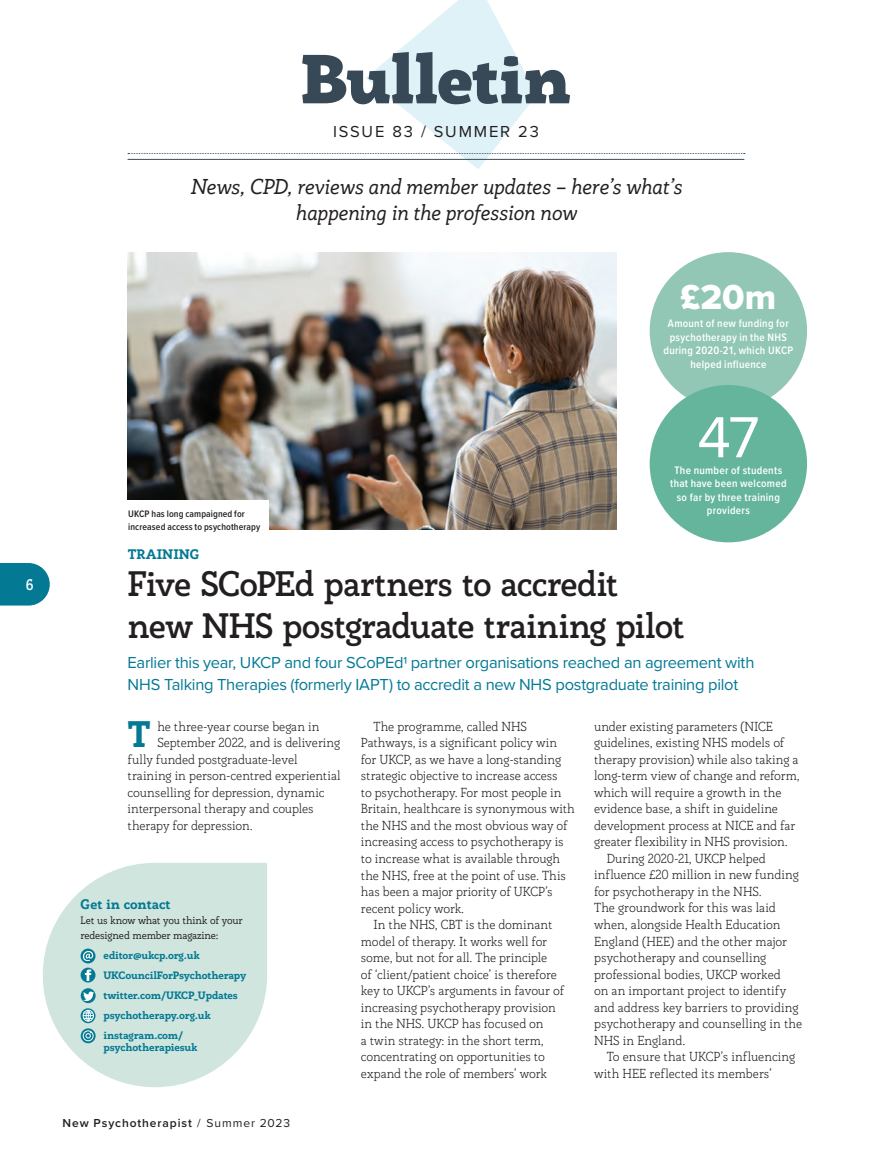
<style>
.page{position:relative;width:872px;height:1170px;background:#fff}
.page>*{position:absolute;margin:0;border:0;box-sizing:border-box;transform-origin:0 0}
.t1{font:900 67.5px "Rogliano";letter-spacing:-.035em;color:#374956}
.t2{font:60px "Proxima Nova";color:#fff}
.t3{font:36px "Proxima Nova Extrabld";color:#fff}
.t4{font:800 36px "Rogliano";color:#037994}
.t5{font:700 34.5px/42px "Rogliano";letter-spacing:-.035em;color:#231f20}
.t6{font:italic 21px/25.5px "Rogliano";letter-spacing:-.01em;color:#231f20;text-align:center}
.t7{font:16.5px/22.5px "Proxima Nova";letter-spacing:-.015em;color:#037994}
.t8{font:16.5px "Proxima Nova";letter-spacing:.105em;color:#231f20}
.t9{font:700 15px "Rogliano";color:#fff}
.t10{font:800 13.5px "Rogliano";letter-spacing:-.005em;color:#037994}
.t11{font:300 12.75px "Rogliano";letter-spacing:-.005em;color:#231f20}
.t12{font:600 12px "Proxima Nova";letter-spacing:.075em;color:#231f20}
.t13{font:600 11.25px/13.5px "Proxima Nova Cond";letter-spacing:.025em;color:#fff;text-align:center}
.t14{font:800 10.5px/20.1px "Rogliano";letter-spacing:-.02em;color:#037994}
.t15{font:10.5px/15px "Rogliano";letter-spacing:-.02em;color:#231f20}
.t16{font:600 9.75px/13.5px "Proxima Nova Cond";letter-spacing:.01em;color:#231f20}
.s1{font-weight:400}
</style>
<div class="page">
<svg style="left:0;top:563px;width:50px;height:42px;background:#1a859d"></svg>
<div style="left:649px;top:252px;width:158px;height:157px;background:#92c7b6;border-radius:50%"></div>
<svg style="left:128px;top:0;width:617px;height:169px"></svg>
<hr style="left:128px;top:159px;width:616px;height:1px;background:#374956">
<img style="left:128px;top:252px;width:489px;height:278px">
<div style="left:649px;top:385px;width:158px;height:157px;background:#65b59d;border-radius:50%"></div>
<svg style="left:43px;top:863px;width:224px;height:224px;fill:#cfe5dd"></svg>
<svg style="left:81px;top:988px;width:15px;height:15px"></svg>
<svg style="left:83px;top:991px;width:11px;height:9px"></svg>
<svg style="left:81px;top:967px;width:14px;height:15px"></svg>
<svg style="left:85px;top:969px;width:6px;height:11px"></svg>
<svg style="left:81px;top:1008px;width:14px;height:15px"></svg>
<div style="left:83px;top:1009px;width:11px;height:12px;border:1px solid #fff;border-radius:50%"></div>
<svg style="left:83px;top:1009px;width:10px;height:12px"></svg>
<svg style="left:81px;top:948px;width:14px;height:15px"></svg>
<svg style="left:83px;top:950px;width:10px;height:10px"></svg>
<svg style="left:81px;top:1028px;width:15px;height:15px"></svg>
<div style="left:83px;top:1030px;width:11px;height:11px;border:1px solid #fff;border-radius:50%"></div>
<svg style="left:86px;top:1031px;width:6px;height:7px"></svg>
<div style="left:120px;top:500px;width:149px;height:38px;background:#fff"></div>
<p class="t9" style="left:26px;top:574px;width:9px">6</p>
<h1 class="t1" style="left:300px;top:36px;width:273px">Bulletin</h1>
<p class="t8" style="left:333px;top:119px;width:207px">ISSUE 83 / SUMMER 23</p>
<h3 class="t6" style="left:190px;top:174px;width:493px">News, CPD, reviews and member updates – here’s what’s happening in the profession now</h3>
<h3 class="t3" style="left:680px;top:270px;width:98px">£20m</h3>
<p class="t13" style="left:663px;top:316px;width:131px">Amount of new funding for psychotherapy in the NHS during 2020-21, which UKCP helped influence</p>
<p class="t16" style="left:128px;top:506px;width:134px">UKCP has long campaigned for increased access to psychotherapy</p>
<p class="t10" style="left:128px;top:545px;width:73px">TRAINING</p>
<h2 class="t2" style="left:697px;top:392px;width:64px">47</h2>
<p class="t13" style="left:670px;top:463px;width:118px">The number of students that have been welcomed so far by three training providers</p>
<h3 class="t5" style="left:128px;top:562px;width:559px">Five SCoPEd partners to accredit new NHS postgraduate training pilot</h3>
<p class="t7" style="left:128px;top:650px;width:628px">Earlier this year, UKCP and four SCoPEd1 partner organisations reached an agreement with<br>NHS Talking Therapies (formerly IAPT) to accredit a new NHS postgraduate training pilot</p>
<h3 class="t4" style="left:128px;top:710px;width:25px">T</h3>
<p class="t11" style="left:157px;top:718px;width:164px">he three-year course began in</p>
<p class="t11" style="left:157px;top:734px;width:184px">September 2022, and is delivering</p>
<p class="t11" style="left:128px;top:751px;width:171px">fully funded postgraduate-level</p>
<p class="t11" style="left:128px;top:767px;width:214px">training in person-centred experiential</p>
<p class="t11" style="left:128px;top:784px;width:199px">counselling for depression, dynamic</p>
<p class="t11" style="left:128px;top:800px;width:187px">interpersonal therapy and couples</p>
<p class="t11" style="left:128px;top:817px;width:127px">therapy for depression.</p>
<p class="t10" style="left:81px;top:895px;width:92px">Get in contact</p>
<p class="t15" style="left:81px;top:912px;width:164px">Let us know what you think of your redesigned member magazine:</p>
<p class="t14" style="left:103px;top:945px;width:144px">editor@ukcp.org.uk<br>UKCouncilForPsychotherapy twitter.com/UKCP_Updates psychotherapy.org.uk instagram.com/</p>
<p class="t14" style="left:103px;top:1037px;width:96px">psychotherapiesuk</p>
<p class="t12" style="left:63px;top:1114px;width:229px">New Psychotherapist <span class="s1">/ Summer 2023</span></p>
<p class="t11" style="left:373px;top:718px;width:155px">The programme, called NHS</p>
<p class="t11" style="left:361px;top:734px;width:198px">Pathways, is a significant policy win</p>
<p class="t11" style="left:361px;top:751px;width:202px">for UKCP, as we have a long-standing</p>
<p class="t11" style="left:361px;top:767px;width:198px">strategic objective to increase access</p>
<p class="t11" style="left:361px;top:784px;width:202px">to psychotherapy. For most people in</p>
<p class="t11" style="left:361px;top:800px;width:215px">Britain, healthcare is synonymous with</p>
<p class="t11" style="left:361px;top:817px;width:208px">the NHS and the most obvious way of</p>
<p class="t11" style="left:361px;top:833px;width:204px">increasing access to psychotherapy is</p>
<p class="t11" style="left:361px;top:850px;width:201px">to increase what is available through</p>
<p class="t11" style="left:361px;top:866px;width:207px">the NHS, free at the point of use. This</p>
<p class="t11" style="left:361px;top:883px;width:193px">has been a major priority of UKCP’s</p>
<p class="t11" style="left:361px;top:899px;width:105px">recent policy work.</p>
<p class="t11" style="left:373px;top:916px;width:180px">In the NHS, CBT is the dominant</p>
<p class="t11" style="left:361px;top:932px;width:188px">model of therapy. It works well for</p>
<p class="t11" style="left:361px;top:949px;width:188px">some, but not for all. The principle</p>
<p class="t11" style="left:361px;top:965px;width:198px">of ‘client/patient choice’ is therefore</p>
<p class="t11" style="left:361px;top:982px;width:205px">key to UKCP’s arguments in favour of</p>
<p class="t11" style="left:361px;top:998px;width:196px">increasing psychotherapy provision</p>
<p class="t11" style="left:361px;top:1015px;width:184px">in the NHS. UKCP has focused on</p>
<p class="t11" style="left:361px;top:1031px;width:184px">a twin strategy: in the short term,</p>
<p class="t11" style="left:361px;top:1048px;width:185px">concentrating on opportunities to</p>
<p class="t11" style="left:361px;top:1064px;width:188px">expand the role of members’ work</p>
<p class="t11" style="left:594px;top:718px;width:180px">under existing parameters (NICE</p>
<p class="t11" style="left:594px;top:734px;width:192px">guidelines, existing NHS models of</p>
<p class="t11" style="left:594px;top:751px;width:206px">therapy provision) while also taking a</p>
<p class="t11" style="left:594px;top:767px;width:207px">long-term view of change and reform,</p>
<p class="t11" style="left:594px;top:784px;width:189px">which will require a growth in the</p>
<p class="t11" style="left:594px;top:800px;width:185px">evidence base, a shift in guideline</p>
<p class="t11" style="left:594px;top:817px;width:203px">development process at NICE and far</p>
<p class="t11" style="left:594px;top:833px;width:195px">greater flexibility in NHS provision.</p>
<p class="t11" style="left:607px;top:850px;width:160px">During 2020-21, UKCP helped</p>
<p class="t11" style="left:594px;top:866px;width:206px">influence £20 million in new funding</p>
<p class="t11" style="left:594px;top:883px;width:169px">for psychotherapy in the NHS.</p>
<p class="t11" style="left:594px;top:899px;width:183px">The groundwork for this was laid</p>
<p class="t11" style="left:594px;top:916px;width:188px">when, alongside Health Education</p>
<p class="t11" style="left:594px;top:932px;width:194px">England (HEE) and the other major</p>
<p class="t11" style="left:594px;top:949px;width:174px">psychotherapy and counselling</p>
<p class="t11" style="left:594px;top:965px;width:188px">professional bodies, UKCP worked</p>
<p class="t11" style="left:594px;top:982px;width:194px">on an important project to identify</p>
<p class="t11" style="left:594px;top:998px;width:206px">and address key barriers to providing</p>
<p class="t11" style="left:594px;top:1015px;width:210px">psychotherapy and counselling in the</p>
<p class="t11" style="left:594px;top:1031px;width:93px">NHS in England.</p>
<p class="t11" style="left:607px;top:1048px;width:190px">To ensure that UKCP’s influencing</p>
<p class="t11" style="left:594px;top:1064px;width:179px">with HEE reflected its members’</p>
</div>
